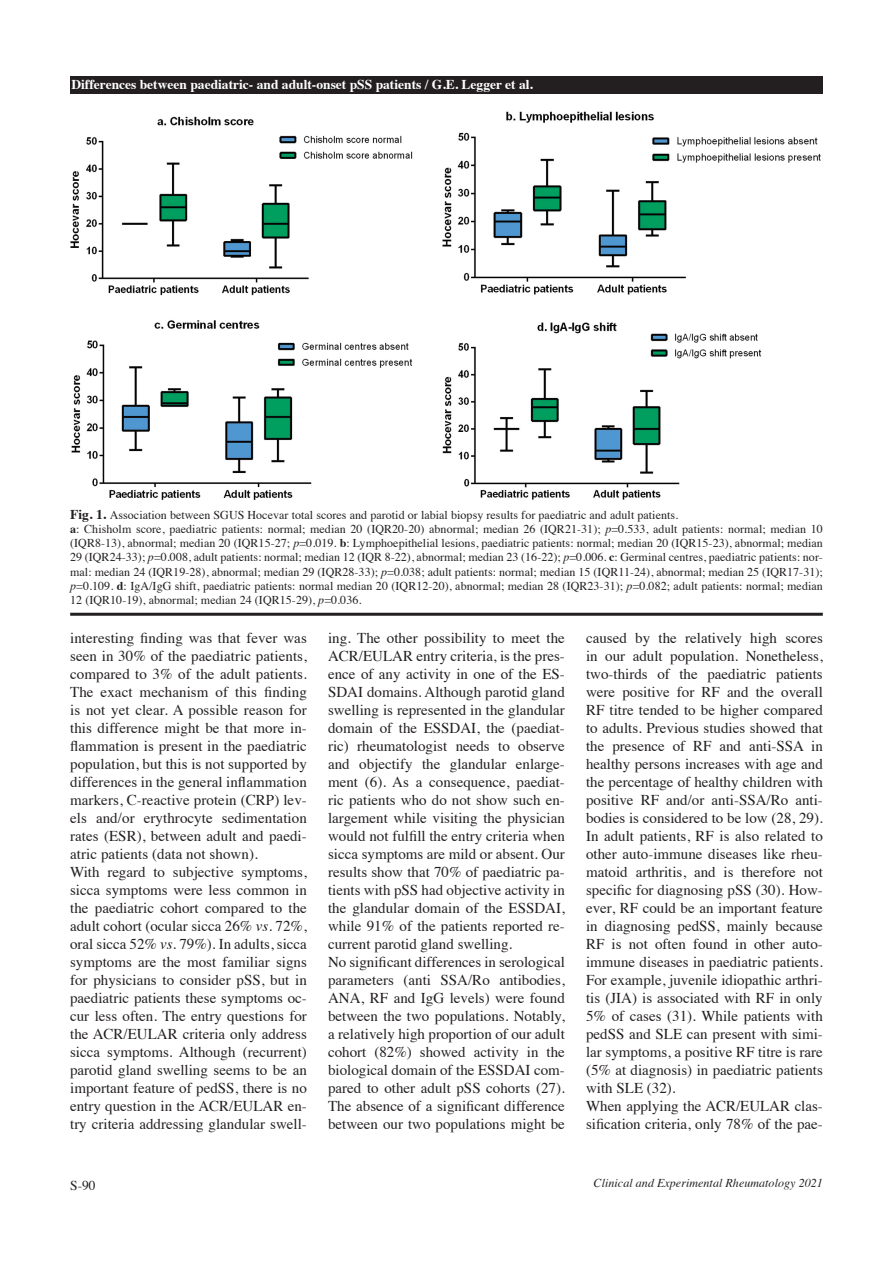
<style>
.page{position:relative;width:893px;height:1263px;background:#fff}
.page>*{position:absolute;margin:0;border:0;box-sizing:border-box;transform-origin:0 0}
.t1{font:15px/18px "Times";color:#231f20;text-align:justify}
.t2{font:700 13.5px "Times";color:#fff}
.t3{font:13.5px "Times";color:#231f20}
.t4{font:12px/14.2px "Times";letter-spacing:.005em;color:#231f20;text-align:justify}
.t5{font:italic 12px "Times";letter-spacing:.005em;color:#231f20}
.s1{font-weight:700;font-size:13.5px}
.s2{font-weight:700}
.s3{font-style:italic}
</style>
<div class="page">
<div style="left:70px;top:77px;width:753px;height:17px;background:#231f20"></div>
<hr style="left:70px;top:613px;width:753px;height:3px;background:#231f20">
<img style="left:70px;top:111px;width:751px;height:389px">
<p class="t2" style="left:71px;top:71px;width:463px">Differences between paediatric- and adult-onset pSS patients / G.E. Legger et al.</p>
<p class="t4" style="left:70px;top:506px;width:610px"><span class="s1">Fig. 1.</span> Association between SGUS Hocevar total scores and parotid or labial biopsy results for paediatric and adult patients.</p>
<p class="t4" style="left:70px;top:521px;width:754px"><span class="s2">a</span>: Chisholm score, paediatric patients: normal; median 20 (IQR20-20) abnormal; median 26 (IQR21-31); <span class="s3">p</span>=0.533, adult patients: normal; median 10 (IQR8-13), abnormal; median 20 (IQR15-27; <span class="s3">p</span>=0.019. <span class="s2">b</span>: Lymphoepithelial lesions, paediatric patients: normal; median 20 (IQR15-23), abnormal; median 29 (IQR24-33); <span class="s3">p</span>=0.008, adult patients: normal; median 12 (IQR 8-22), abnormal; median 23 (16-22); <span class="s3">p</span>=0.006. <span class="s2">c</span>: Germinal centres, paediatric patients: nor&shy;mal: median 24 (IQR19-28), abnormal; median 29 (IQR28-33); <span class="s3">p</span>=0.038; adult patients: normal; median 15 (IQR11-24), abnormal; median 25 (IQR17-31); <span class="s3">p</span>=0.109. <span class="s2">d</span>: IgA/IgG shift, paediatric patients: normal median 20 (IQR12-20), abnormal; median 28 (IQR23-31); <span class="s3">p</span>=0.082; adult patients: normal; median 12 (IQR10-19), abnormal; median 24 (IQR15-29), <span class="s3">p</span>=0.036.</p>
<p class="t1" style="left:70px;top:627px;width:238px">interesting finding was that fever was seen in 30% of the paediatric patients, compared to 3% of the adult patients.<br>The exact mechanism of this finding is not yet clear. A possible reason for this difference might be that more in&shy;flammation is present in the paediatric population, but this is not supported by differences in the general inflammation markers, C-reactive protein (CRP) lev&shy;els and/or erythrocyte sedimentation rates (ESR), between adult and paedi&shy;atric patients (data not shown).</p>
<p class="t1" style="left:70px;top:861px;width:238px">With regard to subjective symptoms, sicca symptoms were less common in the paediatric cohort compared to the adult cohort (ocular sicca 26% <span class="s3">vs</span>. 72%, oral sicca 52% <span class="s3">vs</span>. 79%). In adults, sicca symptoms are the most familiar signs for physicians to consider pSS, but in paediatric patients these symptoms oc&shy;cur less often. The entry questions for the ACR/EULAR criteria only address sicca symptoms. Although (recurrent) parotid gland swelling seems to be an important feature of pedSS, there is no entry question in the ACR/EULAR en&shy;try criteria addressing glandular swell-</p>
<p class="t1" style="left:328px;top:627px;width:238px">ing. The other possibility to meet the ACR/EULAR entry criteria, is the pres&shy;ence of any activity in one of the ES-SDAI domains. Although parotid gland swelling is represented in the glandular domain of the ESSDAI, the (paediat&shy;ric) rheumatologist needs to observe and objectify the glandular enlarge&shy;ment (6). As a consequence, paediat&shy;ric patients who do not show such en&shy;largement while visiting the physician would not fulfill the entry criteria when sicca symptoms are mild or absent. Our results show that 70% of paediatric pa&shy;tients with pSS had objective activity in the glandular domain of the ESSDAI, while 91% of the patients reported re&shy;current parotid gland swelling.</p>
<p class="t1" style="left:328px;top:951px;width:238px">No significant differences in serological parameters (anti SSA/Ro antibodies, ANA, RF and IgG levels) were found between the two populations. Notably, a relatively high proportion of our adult cohort (82%) showed activity in the biological domain of the ESSDAI com&shy;pared to other adult pSS cohorts (27).<br>The absence of a significant difference between our two populations might be</p>
<p class="t1" style="left:586px;top:627px;width:238px">caused by the relatively high scores in our adult population. Nonetheless, two-thirds of the paediatric patients were positive for RF and the overall RF titre tended to be higher compared to adults. Previous studies showed that the presence of RF and anti-SSA in healthy persons increases with age and the percentage of healthy children with positive RF and/or anti-SSA/Ro anti&shy;bodies is considered to be low (28, 29).<br>In adult patients, RF is also related to other auto-immune diseases like rheu&shy;matoid arthritis, and is therefore not specific for diagnosing pSS (30). How&shy;ever, RF could be an important feature in diagnosing pedSS, mainly because RF is not often found in other auto&shy;immune diseases in paediatric patients.<br>For example, juvenile idiopathic arthri&shy;tis (JIA) is associated with RF in only 5% of cases (31). While patients with pedSS and SLE can present with simi&shy;lar symptoms, a positive RF titre is rare (5% at diagnosis) in paediatric patients with SLE (32).</p>
<p class="t1" style="left:586px;top:1095px;width:238px">When applying the ACR/EULAR clas&shy;sification criteria, only 78% of the pae-</p>
<p class="t3" style="left:70px;top:1172px;width:27px">S-90</p>
<p class="t5" style="left:594px;top:1173px;width:231px">Clinical and Experimental Rheumatology 2021</p>
</div>
